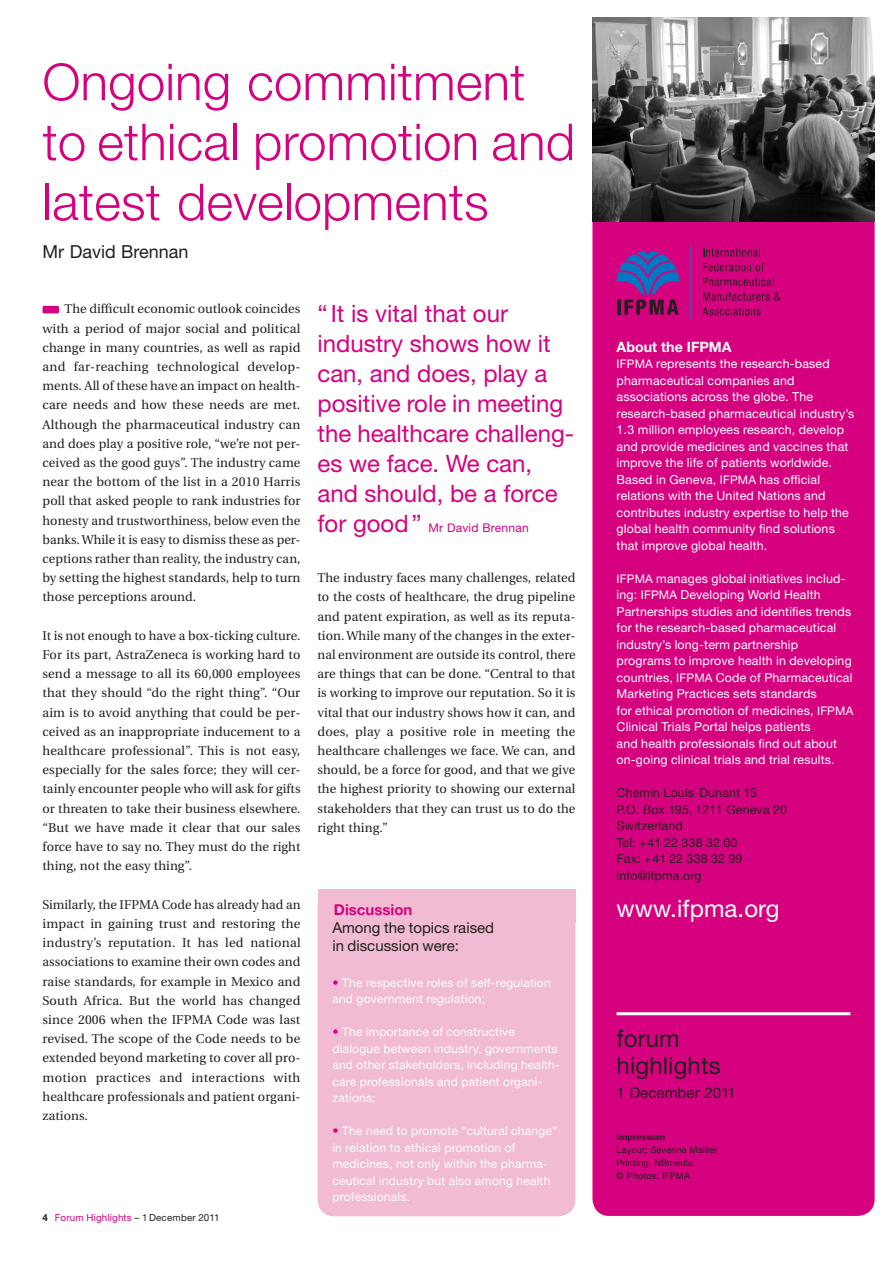
<style>
.page{position:relative;width:893px;height:1263px;background:#fff}
.page>*{position:absolute;margin:0;border:0;box-sizing:border-box;transform-origin:0 0}
.t1{font:300 51px/60px "Helvetica Neue LT Pro";letter-spacing:.005em;color:#d6017f}
.t2{font:24px/30px "Helvetica Neue LT Pro";color:#d6017f}
.t3{font:24px/27px "Helvetica Neue LT Pro";letter-spacing:.005em;color:#231f20}
.t4{font:24px "Helvetica Neue LT Pro";letter-spacing:.005em;color:#fff}
.t5{font:18px "Helvetica Neue LT Pro";color:#231f20}
.t6{font:15px/18px "Helvetica Neue LT Pro";color:#231f20}
.t7{font:700 15px "Helvetica Neue LT Pro";color:#d6017f}
.t8{font:700 14.25px "Helvetica Neue LT Pro";color:#fff}
.t9{font:12.75px/19.2px "Utopia";letter-spacing:.005em;color:#231f20;text-align:justify}
.t10{font:12.3px/16.5px "Helvetica Neue LT Pro";letter-spacing:.015em;color:#fff}
.t11{font:12.3px/16.5px "Helvetica Neue LT Pro";letter-spacing:.015em;color:#231f20}
.t12{font:12px/16.5px "Helvetica Neue LT Pro";letter-spacing:.02em;color:#fff}
.t13{font:12px "Helvetica Neue LT Pro";letter-spacing:.02em;color:#d6017f}
.t14{font:9.75px "Helvetica Neue LT Pro";letter-spacing:.02em;color:#d6017f}
.t15{font:9px/12.8px "Helvetica Neue LT Pro";letter-spacing:.02em;color:#231f20}
.t16{font:700 9px "Helvetica Neue LT Pro";letter-spacing:.01em;color:#231f20}
.s1{font-weight:700;color:#231f20}
.s2{color:#231f20}
.s3{font-size:24px}
.s4{font-size:12.3px;color:#d6017f}
.s5{font-size:11.85px}
</style>
<div class="page">
<div style="left:43px;top:306px;width:16px;height:7px;background:#d6017f;border-radius:2px"></div>
<div style="left:317px;top:889px;width:258px;height:327px;background:#f0bbd3;border-radius:17px"></div>
<div style="left:592px;top:205px;width:283px;height:1011px;background:#d6017f;border-radius:17px"></div>
<hr style="left:617px;top:1012px;width:233px;height:3px;background:#fff">
<img style="left:592px;top:17px;width:283px;height:204px">
<svg style="left:703px;top:248px;width:57px;height:9px"></svg>
<svg style="left:703px;top:263px;width:61px;height:8px"></svg>
<svg style="left:703px;top:278px;width:69px;height:8px"></svg>
<svg style="left:703px;top:292px;width:77px;height:9px"></svg>
<svg style="left:702px;top:307px;width:58px;height:8px"></svg>
<svg style="left:617px;top:251px;width:62px;height:64px"></svg>
<hr style="left:691px;top:246px;width:1px;height:74px;background:#0079c2">
<h1 class="t1" style="left:43px;top:51px;width:534px">Ongoing commitment to ethical promotion and latest developments</h1>
<h3 class="t5" style="left:43px;top:241px;width:148px">Mr David Brennan</h3>
<p class="t9" style="left:43px;top:300px;width:260px;text-indent:22px">The difficult economic outlook coincides with a period of major social and political change in many countries, as well as rapid and far-reaching technological develop&shy;ments. All of these have an impact on health&shy;care needs and how these needs are met.<br>Although the pharmaceutical industry can and does play a positive role, “we’re not per&shy;ceived as the good guys”. The industry came near the bottom of the list in a 2010 Harris poll that asked people to rank industries for honesty and trustworthiness, below even the banks. While it is easy to dismiss these as per&shy;ceptions rather than reality, the industry can, by setting the highest standards, help to turn those perceptions around.</p>
<p class="t9" style="left:43px;top:626px;width:260px">It is not enough to have a box-ticking culture.<br>For its part, AstraZeneca is working hard to send a message to all its 60,000 employees that they should “do the right thing”. “Our aim is to avoid anything that could be per&shy;ceived as an inappropriate inducement to a healthcare professional”. This is not easy, especially for the sales force; they will cer&shy;tainly encounter people who will ask for gifts or threaten to take their business elsewhere. “But we have made it clear that our sales force have to say no. They must do the right thing, not the easy thing”.</p>
<p class="t9" style="left:43px;top:895px;width:260px">Similarly, the IFPMA Code has already had an impact in gaining trust and restoring the industry’s reputation. It has led national associations to examine their own codes and raise standards, for example in Mexico and South Africa. But the world has changed since 2006 when the IFPMA Code was last revised. The scope of the Code needs to be extended beyond marketing to cover all pro&shy;motion practices and interactions with healthcare professionals and patient organi&shy;zations.</p>
<p class="t14" style="left:43px;top:1211px;width:179px"><span class="s1">4</span> Forum Highlights <span class="s2">– 1 December 2011</span></p>
<h2 class="t2" style="left:317px;top:298px;width:258px">“ It is vital that our industry shows how it can, and does, play a positive role in meeting the healthcare challeng&shy;es we face. We can, and should, be a force</h2>
<p class="t13" style="left:317px;top:520px;width:213px"><span class="s3">for good”</span> Mr David Brennan</p>
<p class="t9" style="left:317px;top:568px;width:260px">The industry faces many challenges, related to the costs of healthcare, the drug pipeline and patent expiration, as well as its reputa&shy;tion. While many of the changes in the exter&shy;nal environment are outside its control, there are things that can be done. “Central to that is working to improve our reputation. So it is vital that our industry shows how it can, and does, play a positive role in meeting the healthcare challenges we face. We can, and should, be a force for good, and that we give the highest priority to showing our external stakeholders that they can trust us to do the right thing.”</p>
<p class="t7" style="left:334px;top:900px;width:80px">Discussion</p>
<p class="t6" style="left:332px;top:918px;width:163px">Among the topics raised in discussion were:</p>
<p class="t12" style="left:332px;top:974px;width:220px"><span class="s4">•</span> The respective roles of self-regulation and government regulation;</p>
<p class="t12" style="left:332px;top:1023px;width:229px"><span class="s4">•</span> The importance of constructive dialogue between industry, governments and other stakeholders, including health&shy;care professionals and patient organi&shy;zations;</p>
<p class="t12" style="left:332px;top:1122px;width:226px"><span class="s4">•</span> The need to promote “cultural change” in relation to ethical promotion of medicines, not only within the pharma&shy;ceutical industry but also among health professionals.</p>
<p class="t8" style="left:617px;top:338px;width:117px">About the IFPMA</p>
<p class="t10" style="left:617px;top:355px;width:239px"><span class="s5">IFPMA</span> represents the research-based pharmaceutical companies and associations across the globe. The research-based pharmaceutical industry’s 1.3 million employees research, develop and provide medicines and vaccines that improve the life of patients worldwide.<br>Based in Geneva, <span class="s5">IFPMA</span> has official relations with the United Nations and contributes industry expertise to help the global health community find solutions that improve global health.</p>
<p class="t10" style="left:617px;top:570px;width:238px"><span class="s5">IFPMA</span> manages global initiatives includ&shy;ing: <span class="s5">IFPMA</span> Developing World Health Partnerships studies and identifies trends for the research-based pharmaceutical industry’s long-term partnership programs to improve health in developing countries, <span class="s5">IFPMA</span> Code of Pharmaceutical Marketing Practices sets standards<br>for ethical promotion of medicines, <span class="s5">IFPMA </span>Clinical Trials Portal helps patients<br>and health professionals find out about on-going clinical trials and trial results.</p>
<p class="t11" style="left:617px;top:784px;width:172px">Chemin Louis-Dunant 15<br>P.O. Box 195, 1211 Geneva 20<br>Switzerland<br>Tel: +41 22 338 32 00<br>Fax: +41 22 338 32 99 info@ifpma.org</p>
<h2 class="t4" style="left:617px;top:894px;width:164px">www.ifpma.org</h2>
<h2 class="t3" style="left:617px;top:1025px;width:106px">forum highlights</h2>
<p class="t6" style="left:617px;top:1084px;width:121px">1 December 2011</p>
<p class="t16" style="left:617px;top:1131px;width:50px">Impressum</p>
<p class="t15" style="left:617px;top:1143px;width:102px">Layout: Séverine Mailler<br>Printing: NBmedia<br>© Photos: IFPMA</p>
</div>
